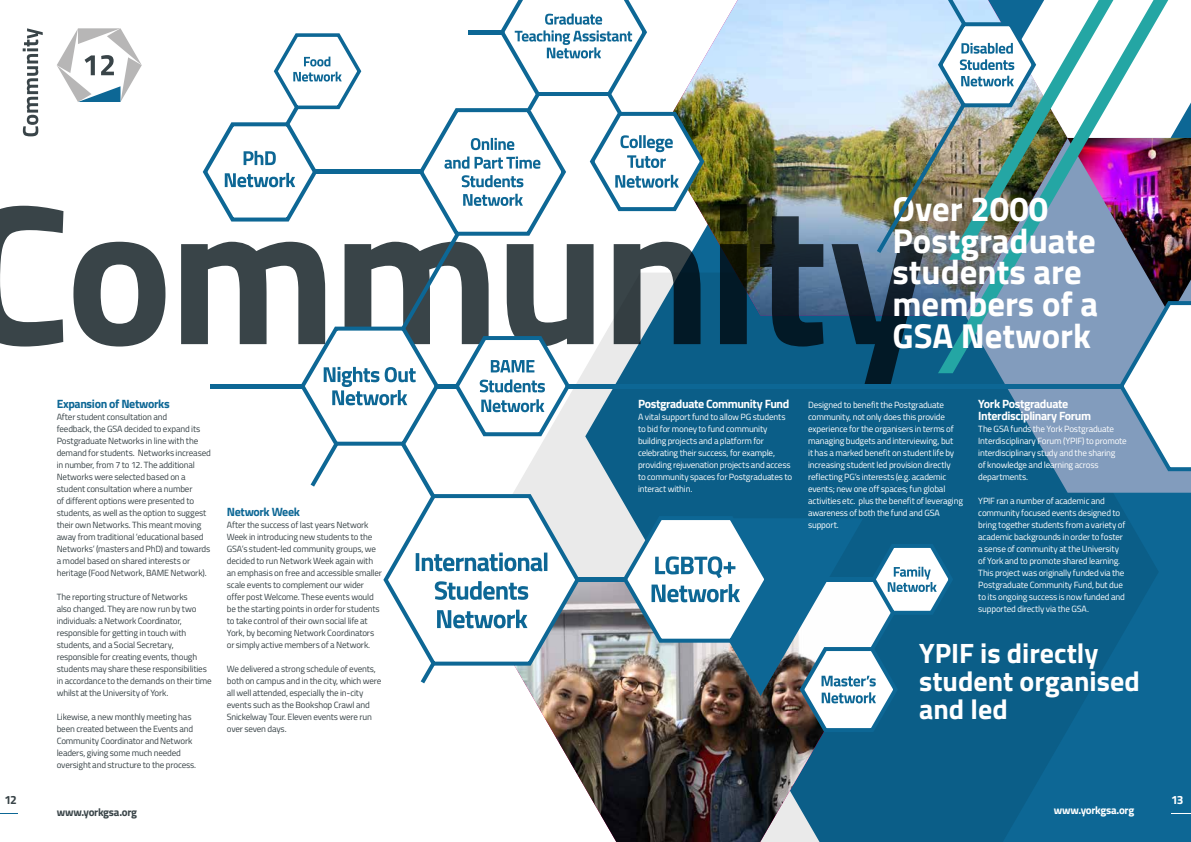
<style>
.page{position:relative;width:1191px;height:842px;background:#fff}
.page>*{position:absolute;margin:0;border:0;box-sizing:border-box;transform-origin:0 0}
.t1{font:700 34.7px/31.8px "Titillium Web";color:#fff}
.t2{font:700 28px/28px "Titillium Web";color:#fff}
.t3{font:700 12px/12px "Titillium Web";letter-spacing:-.035em;color:#fff}
.t4{font:700 12px "Titillium Web";letter-spacing:-.03em;color:#0d6795}
.t5{font:700 12px "Titillium Web";color:#394448}
.t6{font:700 11px "Titillium Web";letter-spacing:-.025em;color:#394448}
.t7{font:700 11px "Titillium Web";letter-spacing:-.025em;color:#fff}
.t8{font:9px/12px "Titillium Web";letter-spacing:-.02em;color:#394448}
.t9{font:9px/12px "Titillium Web";letter-spacing:-.02em;color:#fff}
</style>
<div class="page">
<svg style="left:912px;top:734px;width:246px;height:108px;background:#0b628e"></svg>
<img style="left:554px;top:734px;width:342px;height:108px">
<svg style="left:0;top:205px;width:200px;height:142px"></svg>
<svg style="left:57px;top:28px;width:85px;height:74px"></svg>
<svg style="left:23px;top:28px;width:20px;height:108px"></svg>
<svg style="left:0;top:813px;width:17px;height:1px"></svg>
<img style="left:200px;top:0;width:991px;height:734px">
<h3 class="t4" style="left:57px;top:395px;width:114px">Expansion of Networks</h3>
<p class="t8" style="left:57px;top:410px;width:156px">After student consultation and<br>feedback, the GSA decided to expand its Postgraduate Networks in line with the demand for students. Networks increased in number, from 7 to 12. The additional Networks were selected based on a student consultation where a number<br>of different options were presented to students, as well as the option to suggest their own Networks. This meant moving away from traditional ‘educational based Networks’ (masters and PhD) and towards a model based on shared interests or heritage (Food Network, BAME Network).</p>
<p class="t8" style="left:57px;top:590px;width:157px">The reporting structure of Networks<br>also changed. They are now run by two individuals: a Network Coordinator, responsible for getting in touch with students, and a Social Secretary, responsible for creating events, though students may share these responsibilities in accordance to the demands on their time whilst at the University of York.</p>
<p class="t8" style="left:57px;top:710px;width:141px">Likewise, a new monthly meeting has been created between the Events and Community Coordinator and Network leaders, giving some much needed oversight and structure to the process.</p>
<h3 class="t4" style="left:227px;top:503px;width:75px">Network Week</h3>
<p class="t8" style="left:227px;top:518px;width:157px">After the success of last years Network Week in introducing new students to the GSA’s student-led community groups, we decided to run Network Week again with an emphasis on free and accessible smaller scale events to complement our wider offer post Welcome. These events would be the starting points in order for students to take control of their own social life at York, by becoming Network Coordinators or simply active members of a Network.</p>
<p class="t8" style="left:227px;top:662px;width:156px">We delivered a strong schedule of events, both on campus and in the city, which were all well attended, especially the in-city events such as the Bookshop Crawl and Snickelway Tour. Eleven events were run over seven days.</p>
<h1 class="t1" style="left:892px;top:191px;width:207px">Over 2000<br>Postgraduate students are members of a<br>GSA Network</h1>
<h3 class="t3" style="left:638px;top:397px;width:153px">Postgraduate Community Fund</h3>
<p class="t9" style="left:638px;top:410px;width:156px">A vital support fund to allow PG students to bid for money to fund community building projects and a platform for celebrating their success, for example, providing rejuvenation projects and access to community spaces for Postgraduates to interact within.</p>
<p class="t9" style="left:808px;top:398px;width:156px">Designed to benefit the Postgraduate community, not only does this provide experience for the organisers in terms of managing budgets and interviewing, but<br>it has a marked benefit on student life by increasing student led provision directly reflecting PG’s interests (e.g. academic events; new one off spaces; fun global activities etc. plus the benefit of leveraging awareness of both the fund and GSA support.</p>
<h3 class="t3" style="left:978px;top:397px;width:114px">York Postgraduate<br>Interdisciplinary Forum</h3>
<p class="t9" style="left:978px;top:422px;width:150px">The GSA funds the York Postgraduate Interdisciplinary Forum (YPIF) to promote interdisciplinary study and the sharing<br>of knowledge and learning across departments.</p>
<p class="t9" style="left:978px;top:494px;width:149px">YPIF ran a number of academic and community focused events designed to bring together students from a variety of academic backgrounds in order to foster a sense of community at the University of York and to promote shared learning.<br>This project was originally funded via the Postgraduate Community Fund, but due to its ongoing success is now funded and supported directly via the GSA.</p>
<h2 class="t2" style="left:919px;top:637px;width:222px">YPIF is directly student organised and led</h2>
<h3 class="t5" style="left:5px;top:791px;width:14px">12</h3>
<h3 class="t3" style="left:1171px;top:793px;width:14px">13</h3>
<p class="t6" style="left:57px;top:804px;width:82px">www.yorkgsa.org</p>
<p class="t7" style="left:1053px;top:801px;width:82px">www.yorkgsa.org</p>
</div>
